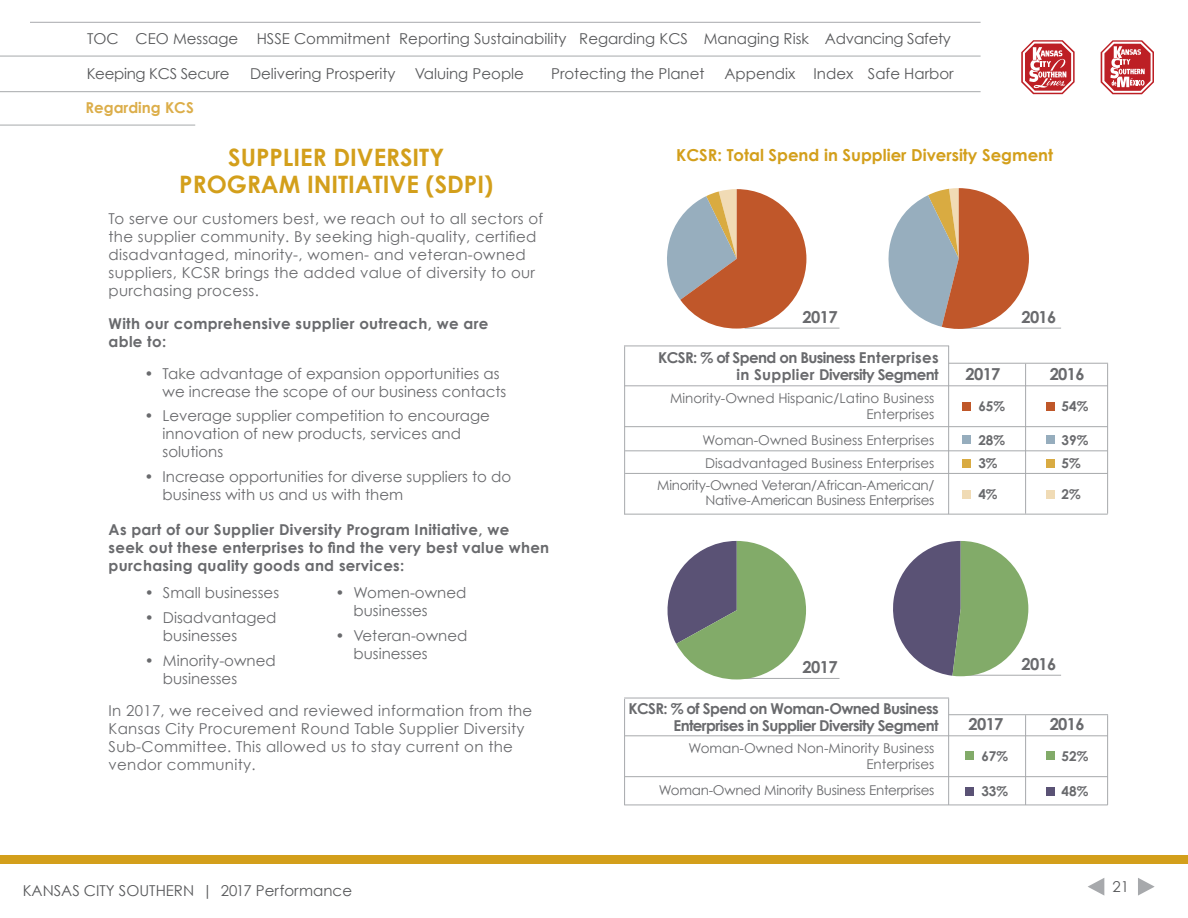
<style>
.page{position:relative;width:1188px;height:918px;background:#fff}
.page>*{position:absolute;margin:0;border:0;box-sizing:border-box;transform-origin:0 0}
.t1{font:700 24px/27px "Century Gothic";color:#d39f1b;text-align:center}
.t2{font:700 16.5px "Century Gothic";color:#d39f1b}
.t3{font:700 16.5px "Century Gothic";letter-spacing:-.04em;color:#696a6d}
.t4{font:15px/18px "Century Gothic";letter-spacing:.015em;color:#696a6d}
.t5{font:15px "Century Gothic";color:#58595b}
.t6{font:700 15px/18px "Century Gothic";letter-spacing:.02em;color:#696a6d}
.t7{font:700 15px/16.5px "Century Gothic";letter-spacing:-.04em;color:#696a6d;text-align:right}
.t8{font:15px "Century Gothic";letter-spacing:-.02em;color:#58595b}
.t9{font:700 15px "Century Gothic";color:#dcae4a}
.t10{font:13.5px/15.9px "Century Gothic";color:#696a6d;text-align:right}
.t11{font:13.5px "Century Gothic";letter-spacing:-.02em;color:#696a6d}
.t12{font:700 13.5px "Century Gothic";color:#696a6d}
</style>
<div class="page">
<hr style="left:0;top:56px;width:981px;height:1px;background:#a7a9ac">
<hr style="left:30px;top:22px;width:951px;height:1px;background:#a7a9ac">
<hr style="left:0;top:91px;width:981px;height:1px;background:#a7a9ac">
<svg style="left:1021px;top:40px;width:54px;height:54px"></svg>
<svg style="left:1101px;top:40px;width:53px;height:54px"></svg>
<div style="left:0;top:855px;width:1188px;height:9px;background:#d39f1b"></div>
<hr style="left:0;top:125px;width:195px;height:1px;background:#a7a9ac">
<div style="left:963px;top:402px;width:8px;height:9px;background:#bf5729"></div>
<div style="left:966px;top:751px;width:8px;height:9px;background:#82ab69"></div>
<div style="left:1046px;top:402px;width:9px;height:9px;background:#bf5729"></div>
<div style="left:1046px;top:751px;width:9px;height:9px;background:#82ab69"></div>
<div style="left:963px;top:436px;width:8px;height:8px;background:#96adbd"></div>
<div style="left:966px;top:787px;width:8px;height:9px;background:#5a5275"></div>
<div style="left:1046px;top:436px;width:9px;height:8px;background:#96adbd"></div>
<div style="left:1046px;top:787px;width:9px;height:9px;background:#5a5275"></div>
<div style="left:963px;top:459px;width:8px;height:9px;background:#d9ab42"></div>
<div style="left:1046px;top:459px;width:9px;height:9px;background:#d9ab42"></div>
<div style="left:963px;top:490px;width:8px;height:9px;background:#f0dbb5"></div>
<div style="left:1046px;top:490px;width:9px;height:9px;background:#f0dbb5"></div>
<hr style="left:625px;top:426px;width:483px;height:1px;background:#a7a9ac">
<hr style="left:625px;top:776px;width:483px;height:1px;background:#a7a9ac">
<hr style="left:625px;top:385px;width:483px;height:1px;background:#a7a9ac">
<hr style="left:624px;top:345px;width:325px;height:1px;background:#a7a9ac">
<hr style="left:745px;top:328px;width:95px;height:1px;background:#a7a9ac">
<hr style="left:745px;top:678px;width:95px;height:1px;background:#a7a9ac">
<hr style="left:958px;top:328px;width:103px;height:1px;background:#a7a9ac">
<hr style="left:958px;top:675px;width:103px;height:1px;background:#a7a9ac">
<hr style="left:624px;top:698px;width:325px;height:1px;background:#a7a9ac">
<hr style="left:949px;top:363px;width:159px;height:1px;background:#a7a9ac">
<hr style="left:949px;top:714px;width:159px;height:1px;background:#a7a9ac">
<hr style="left:625px;top:735px;width:483px;height:1px;background:#a7a9ac">
<hr style="left:1025px;top:364px;width:1px;height:150px;background:#a7a9ac">
<hr style="left:1107px;top:364px;width:1px;height:150px;background:#a7a9ac">
<hr style="left:624px;top:346px;width:1px;height:169px;background:#a7a9ac">
<hr style="left:624px;top:699px;width:1px;height:106px;background:#a7a9ac">
<hr style="left:1025px;top:715px;width:1px;height:90px;background:#a7a9ac">
<hr style="left:1107px;top:715px;width:1px;height:90px;background:#a7a9ac">
<hr style="left:948px;top:698px;width:1px;height:107px;background:#a7a9ac">
<hr style="left:948px;top:346px;width:1px;height:168px;background:#a7a9ac">
<hr style="left:625px;top:450px;width:483px;height:1px;background:#a7a9ac">
<hr style="left:625px;top:804px;width:483px;height:1px;background:#a7a9ac">
<hr style="left:625px;top:473px;width:483px;height:1px;background:#a7a9ac">
<hr style="left:625px;top:514px;width:483px;height:1px;background:#a7a9ac">
<svg style="left:667px;top:189px;width:139px;height:140px"></svg>
<svg style="left:888px;top:188px;width:141px;height:141px"></svg>
<svg style="left:667px;top:541px;width:139px;height:138px"></svg>
<svg style="left:893px;top:541px;width:135px;height:135px"></svg>
<svg style="left:1088px;top:878px;width:16px;height:18px"></svg>
<svg style="left:1138px;top:878px;width:17px;height:18px"></svg>
<p class="t5" style="left:87px;top:29px;width:865px">TOC CEO Message HSSE Commitment Reporting Sustainability Regarding KCS Managing Risk Advancing Safety</p>
<p class="t8" style="left:87px;top:65px;width:144px">Keeping KCS Secure</p>
<p class="t5" style="left:250px;top:65px;width:147px">Delivering Prosperity</p>
<p class="t5" style="left:415px;top:64px;width:111px">Valuing People</p>
<p class="t5" style="left:551px;top:65px;width:155px">Protecting the Planet</p>
<p class="t5" style="left:725px;top:65px;width:231px">Appendix Index Safe Harbor</p>
<p class="t9" style="left:86px;top:98px;width:110px">Regarding KCS</p>
<h1 class="t1" style="left:179px;top:144px;width:315px">SUPPLIER DIVERSITY<br>PROGRAM INITIATIVE (SDPI)</h1>
<p class="t2" style="left:676px;top:144px;width:378px">KCSR: Total Spend in Supplier Diversity Segment</p>
<p class="t4" style="left:109px;top:209px;width:436px">To serve our customers best, we reach out to all sectors of the supplier community. By seeking high-quality, certified disadvantaged, minority-, women- and veteran-owned suppliers, KCSR brings the added value of diversity to our purchasing process.</p>
<p class="t6" style="left:109px;top:314px;width:381px">With our comprehensive supplier outreach, we are able to:</p>
<p class="t4" style="left:163px;top:364px;width:345px;text-indent:-18px">• Take advantage of expansion opportunities as we increase the scope of our business contacts</p>
<p class="t4" style="left:163px;top:407px;width:329px;text-indent:-18px">• Leverage supplier competition to encourage innovation of new products, services and solutions</p>
<p class="t4" style="left:163px;top:468px;width:350px;text-indent:-18px">• Increase opportunities for diverse suppliers to do business with us and us with them</p>
<p class="t6" style="left:109px;top:520px;width:442px">As part of our Supplier Diversity Program Initiative, we<br>seek out these enterprises to find the very best value when purchasing quality goods and services:</p>
<p class="t4" style="left:145px;top:584px;width:136px">• Small businesses</p>
<p class="t4" style="left:163px;top:608px;width:115px;text-indent:-18px">• Disadvantaged businesses</p>
<p class="t4" style="left:163px;top:651px;width:114px;text-indent:-18px">• Minority-owned businesses</p>
<p class="t4" style="left:354px;top:584px;width:114px;text-indent:-18px">• Women-owned businesses</p>
<p class="t4" style="left:354px;top:626px;width:115px;text-indent:-18px">• Veteran-owned businesses</p>
<p class="t4" style="left:109px;top:701px;width:425px">In 2017, we received and reviewed information from the Kansas City Procurement Round Table Supplier Diversity Sub-Committee. This allowed us to stay current on the vendor community.</p>
<p class="t3" style="left:803px;top:307px;width:36px">2017</p>
<p class="t7" style="left:658px;top:349px;width:282px">KCSR: % of Spend on Business Enterprises in Supplier Diversity Segment</p>
<p class="t10" style="left:670px;top:390px;width:266px">Minority-Owned Hispanic/Latino Business<br>Enterprises</p>
<p class="t10" style="left:657px;top:429px;width:279px;line-height:22.6px">Woman-Owned Business Enterprises<br>Disadvantaged Business Enterprises<br>Minority-Owned Veteran/African-American/</p>
<p class="t11" style="left:705px;top:492px;width:231px">Native-American Business Enterprises</p>
<p class="t3" style="left:1021px;top:307px;width:36px">2016</p>
<p class="t3" style="left:966px;top:364px;width:36px">2017</p>
<p class="t3" style="left:1050px;top:364px;width:36px">2016</p>
<p class="t12" style="left:978px;top:398px;width:28px">65%</p>
<p class="t12" style="left:1062px;top:398px;width:28px">54%</p>
<p class="t12" style="left:978px;top:431px;width:28px">28%</p>
<p class="t12" style="left:1062px;top:431px;width:28px">39%</p>
<p class="t12" style="left:978px;top:455px;width:21px">3%</p>
<p class="t12" style="left:1062px;top:455px;width:21px">5%</p>
<p class="t12" style="left:978px;top:486px;width:21px">4%</p>
<p class="t12" style="left:1062px;top:486px;width:21px">2%</p>
<p class="t3" style="left:803px;top:657px;width:36px">2017</p>
<p class="t7" style="left:628px;top:700px;width:312px">KCSR: % of Spend on Woman-Owned Business<br>Enterprises in Supplier Diversity Segment</p>
<p class="t10" style="left:688px;top:740px;width:248px">Woman-Owned Non-Minority Business<br>Enterprises</p>
<p class="t11" style="left:659px;top:782px;width:277px">Woman-Owned Minority Business Enterprises</p>
<p class="t3" style="left:1021px;top:654px;width:36px">2016</p>
<p class="t3" style="left:969px;top:714px;width:36px">2017</p>
<p class="t3" style="left:1050px;top:714px;width:36px">2016</p>
<p class="t12" style="left:981px;top:748px;width:28px">67%</p>
<p class="t12" style="left:1062px;top:748px;width:28px">52%</p>
<p class="t12" style="left:981px;top:783px;width:28px">33%</p>
<p class="t12" style="left:1062px;top:783px;width:28px">48%</p>
<p class="t5" style="left:23px;top:882px;width:331px">KANSAS CITY SOUTHERN | 2017 Performance</p>
<p class="t5" style="left:1112px;top:877px;width:18px">21</p>
</div>
